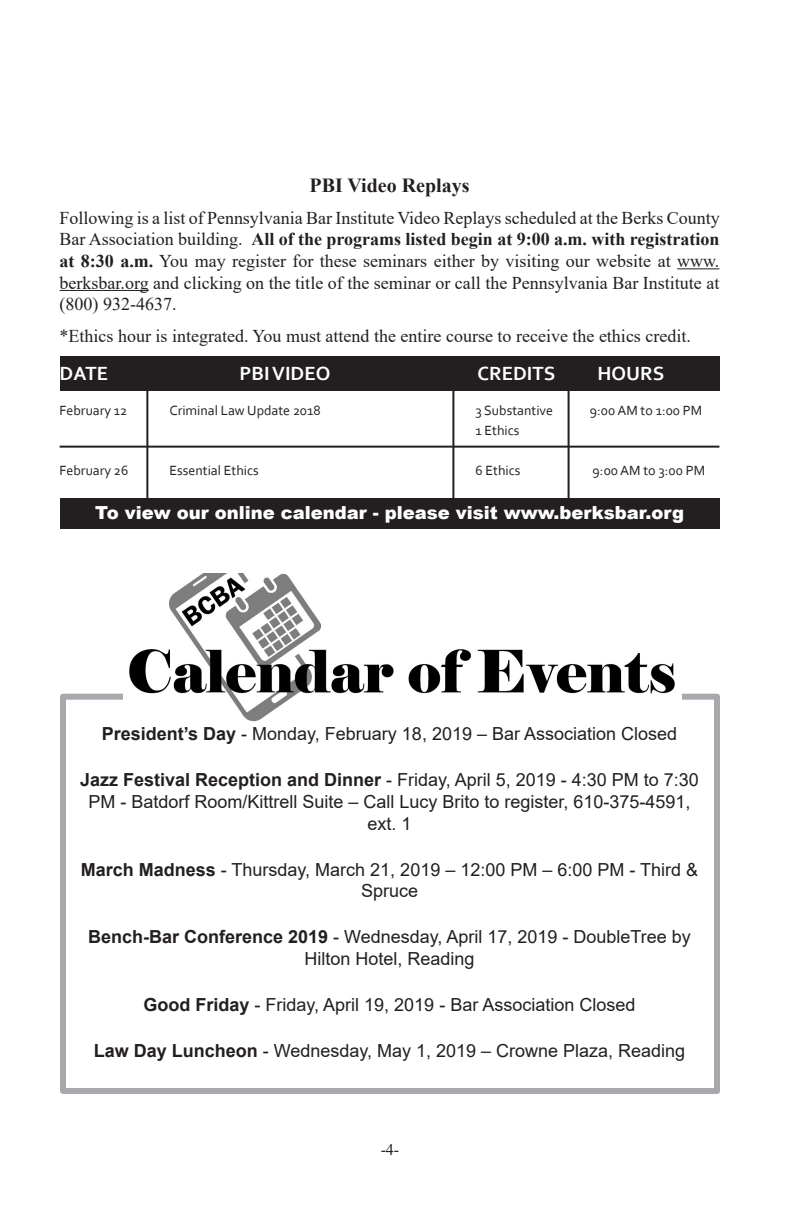
<style>
.page{position:relative;width:792px;height:1224px;background:#fff}
.page>*{position:absolute;margin:0;border:0;box-sizing:border-box;transform-origin:0 0}
.PBI_text{font:700 20px "Corbel";color:#fff}
.t1{font:700 20px "Times New Roman";color:#231f20}
.MCLE_Title{font:18px/21.6px "Arial";color:#231f20;text-align:center}
.body_left_10{font:18px/21.6px "Times New Roman";color:#231f20;text-align:justify}
.t2{font:900 18px "Arial";color:#fff}
.t3{font:16px "Times New Roman";color:#231f20}
.PBI_text-2{font:14px "Corbel";color:#231f20}
.s1{font-weight:700}
</style>
<div class="page">
<div style="left:60px;top:356px;width:659px;height:34px;background:#231f20"></div>
<hr style="left:452px;top:388px;width:2px;height:116px;background:#231f20">
<hr style="left:146px;top:373px;width:2px;height:131px;background:#231f20">
<hr style="left:568px;top:391px;width:2px;height:113px;background:#231f20">
<hr style="left:677px;top:268px;width:42px;height:1px;background:#231f20">
<hr style="left:60px;top:290px;width:89px;height:1px;background:#231f20">
<div style="left:60px;top:498px;width:660px;height:30px;background:#231f20"></div>
<hr style="left:60px;top:446px;width:659px;height:2px;background:#231f20">
<div style="left:60px;top:694px;width:660px;height:400px;border:6px solid #a8a9ad"></div>
<img style="left:123px;top:574px;width:558px;height:148px">
<p class="t1" style="left:310px;top:171px;width:162px">PBI Video Replays</p>
<p class="body_left_10" style="left:60px;top:206px;width:662px">Following is a list of Pennsylvania Bar Institute Video Replays scheduled at the Berks County Bar Association building. <span class="s1">All of the programs listed begin at 9:00 a.m. with registration at 8:30 a.m.</span> You may register for these seminars either by visiting our website at www. berksbar.org and clicking on the title of the seminar or call the Pennsylvania Bar Institute at (800) 932-4637.</p>
<p class="body_left_10" style="left:60px;top:324px;width:633px">*Ethics hour is integrated. You must attend the entire course to receive the ethics credit.</p>
<p class="PBI_text" style="left:60px;top:361px;width:50px">DATE</p>
<p class="PBI_text" style="left:240px;top:361px;width:92px">PBI VIDEO</p>
<p class="PBI_text" style="left:478px;top:361px;width:79px">CREDITS</p>
<p class="PBI_text" style="left:598px;top:361px;width:68px">HOURS</p>
<p class="PBI_text-2" style="left:59px;top:402px;width:69px">February 12</p>
<p class="PBI_text-2" style="left:169px;top:402px;width:153px">Criminal Law Update 2018</p>
<p class="PBI_text-2" style="left:475px;top:402px;width:79px">3 Substantive</p>
<p class="PBI_text-2" style="left:590px;top:402px;width:114px">9:00 AM to 1:00 PM</p>
<p class="PBI_text-2" style="left:475px;top:422px;width:46px">1 Ethics</p>
<p class="PBI_text-2" style="left:59px;top:462px;width:71px">February 26</p>
<p class="PBI_text-2" style="left:169px;top:462px;width:91px">Essential Ethics</p>
<p class="PBI_text-2" style="left:475px;top:462px;width:47px">6 Ethics</p>
<p class="PBI_text-2" style="left:593px;top:462px;width:114px">9:00 AM to 3:00 PM</p>
<p class="t2" style="left:95px;top:500px;width:590px">To view our online calendar - please visit www.berksbar.org</p>
<p class="MCLE_Title" style="left:102px;top:723px;width:577px"><span class="s1">President’s Day</span> - Monday, February 18, 2019 – Bar Association Closed</p>
<p class="MCLE_Title" style="left:80px;top:769px;width:620px"><span class="s1">Jazz Festival Reception and Dinner</span> - Friday, April 5, 2019 - 4:30 PM to 7:30<br>PM - Batdorf Room/Kittrell Suite – Call Lucy Brito to register, 610-375-4591, ext. 1</p>
<p class="MCLE_Title" style="left:81px;top:858px;width:619px"><span class="s1">March Madness</span> - Thursday, March 21, 2019 – 12:00 PM – 6:00 PM - Third &amp;<br>Spruce</p>
<p class="MCLE_Title" style="left:88px;top:926px;width:604px"><span class="s1">Bench-Bar Conference 2019</span> - Wednesday, April 17, 2019 - DoubleTree by<br>Hilton Hotel, Reading</p>
<p class="MCLE_Title" style="left:144px;top:994px;width:493px"><span class="s1">Good Friday</span> - Friday, April 19, 2019 - Bar Association Closed</p>
<p class="MCLE_Title" style="left:94px;top:1040px;width:593px"><span class="s1">Law Day Luncheon</span> - Wednesday, May 1, 2019 – Crowne Plaza, Reading</p>
<p class="t3" style="left:381px;top:1139px;width:20px">-4-</p>
</div>
